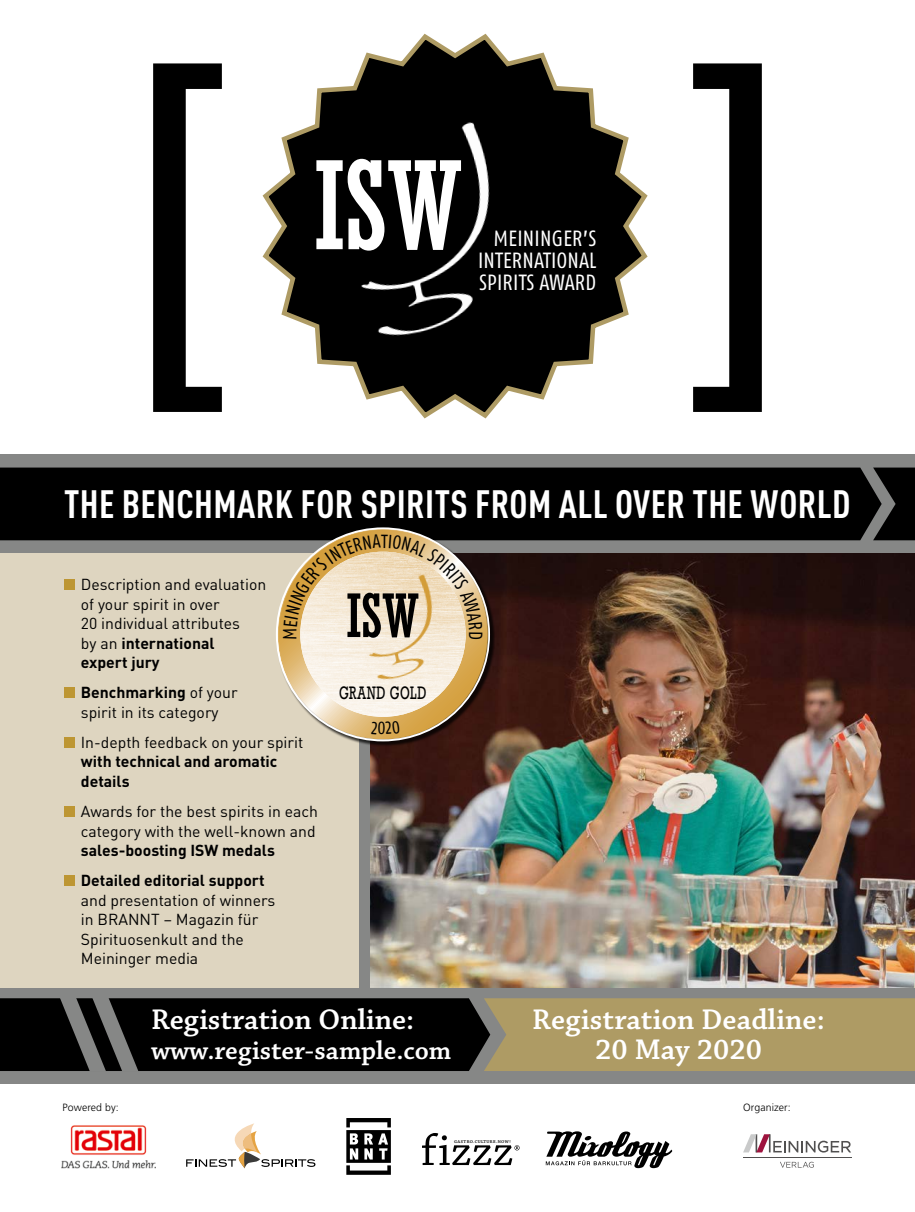
<style>
.page{position:relative;width:915px;height:1212px;background:#fff}
.page>*{position:absolute;margin:0;border:0;box-sizing:border-box;transform-origin:0 0}
.t1{font:condensed 120.75px "Rockwell Std";color:#fff}
.t2{font:condensed 59.25px "Rockwell Std";color:#000}
.t3{font:700 condensed 39px "DINOT";letter-spacing:.01em;color:#fff}
.t4{font:600 30px/30px "Chaparral Pro";letter-spacing:.005em;color:#fff;text-align:center}
.t5{font:600 27px "Chaparral Pro";color:#fff}
.t6{font:condensed 22.05px/22px "Fago OT";letter-spacing:.01em;color:#fff;text-align:justify}
.t7{font:condensed 19.05px "Fago OT";color:#000;scale:.95 1}
.t8{font:condensed 18.6px "Fago OT";color:#000;scale:.95 1}
.t9{font:16.95px "Rockwell";letter-spacing:.04em;color:#000;scale:.67 1}
.t10{font:15.75px/19.5px "DINOT";color:#000}
.t11{font:700 15.75px/19.5px "DINOT";color:#000}
.t12{font:300 10.5px "Frutiger LT Pro";letter-spacing:.01em;color:#000}
.t13{font:600 4.35px "Chaparral Pro";letter-spacing:.08em;color:#000}
.s1{font-weight:700}
</style>
<div class="page">
<div style="left:0;top:455px;width:914px;height:629px;background:#868786"></div>
<div style="left:0;top:467px;width:872px;height:73px;background:#000"></div>
<svg style="left:872px;top:467px;width:42px;height:73px"></svg>
<div style="left:0;top:553px;width:358px;height:434px;background:#ded5c0"></div>
<img style="left:370px;top:553px;width:544px;height:434px">
<svg style="left:262px;top:33px;width:386px;height:386px"></svg>
<svg style="left:153px;top:63px;width:69px;height:349px"></svg>
<svg style="left:693px;top:63px;width:68px;height:349px"></svg>
<img style="left:328px;top:115px;width:182px;height:232px">
<svg style="left:0;top:998px;width:914px;height:73px;background:#564e35"></svg>
<div style="left:276px;top:528px;width:219px;height:218px;background:#000;opacity:.75"></div>
<div style="left:277px;top:529px;width:197px;height:154px;background:#fff;opacity:.65"></div>
<div style="left:282px;top:562px;width:206px;height:177px;background:#000;opacity:.5"></div>
<img style="left:300px;top:552px;width:165px;height:165px;border-radius:83px">
<img style="left:353px;top:639px;width:89px;height:46px">
<svg style="left:743px;top:1134px;width:107px;height:18px"></svg>
<hr style="left:742px;top:1157px;width:108px;height:1px;background:#515050">
<svg style="left:780px;top:1162px;width:33px;height:6px"></svg>
<svg style="left:346px;top:1118px;width:45px;height:57px"></svg>
<img style="left:61px;top:1125px;width:94px;height:44px">
<svg style="left:186px;top:1123px;width:129px;height:45px"></svg>
<svg style="left:545px;top:1131px;width:127px;height:37px"></svg>
<div style="left:64px;top:579px;width:10px;height:11px;background:#bd9633"></div>
<div style="left:64px;top:687px;width:10px;height:11px;background:#bd9633"></div>
<div style="left:64px;top:737px;width:10px;height:11px;background:#bd9633"></div>
<div style="left:64px;top:806px;width:10px;height:11px;background:#bd9633"></div>
<div style="left:64px;top:875px;width:10px;height:11px;background:#bd9633"></div>
<svg style="left:422px;top:1133px;width:97px;height:32px"></svg>
<svg style="left:283px;top:534px;width:199px;height:105px;background:#d9c49f"></svg>
<svg style="left:371px;top:721px;width:6px;height:13px"></svg>
<svg style="left:385px;top:720px;width:15px;height:14px"></svg>
<h1 class="t1" style="left:313px;top:137px;width:150px">ISW</h1>
<h3 class="t6" style="left:478px;top:228px;width:120px;text-indent:15px">MEININGER’S INTERNATIONAL SPIRITS AWARD</h3>
<h3 class="t3" style="left:64px;top:480px;width:787px">THE BENCHMARK FOR SPIRITS FROM ALL OVER THE WORLD</h3>
<p class="t10" style="left:81px;top:574px;width:187px">Description and evaluation of your spirit in over<br>20 individual attributes<br>by an <span class="s1">international<br>expert jury</span></p>
<p class="t10" style="left:81px;top:682px;width:158px"><span class="s1">Benchmarking</span> of your spirit in its category</p>
<p class="t10" style="left:81px;top:732px;width:224px">In-depth feedback on your spirit</p>
<p class="t11" style="left:81px;top:751px;width:198px">with technical and aromatic details</p>
<p class="t10" style="left:81px;top:801px;width:239px">Awards for the best spirits in each category with the well-known and</p>
<p class="t11" style="left:81px;top:835px;width:195px;line-height:30.2px">sales-boosting ISW medals<br>Detailed editorial support</p>
<p class="t10" style="left:81px;top:890px;width:196px">and presentation of winners in BRANNT – Magazin für<br>Spirituosenkult and the<br>Meininger media</p>
<p class="t7" style="left:278px;top:640px;width:14px;rotate:-90deg">M</p>
<h2 class="t2" style="left:346px;top:582px;width:74px">ISW</h2>
<p class="t9" style="left:339px;top:682px;width:132px">GRAND GOLD</p>
<p class="t8" style="left:377px;top:716px;width:10px">0</p>
<h3 class="t4" style="left:151px;top:1005px;width:264px">Registration Online:</h3>
<h3 class="t5" style="left:151px;top:1035px;width:301px">www.register-sample.com</h3>
<h3 class="t4" style="left:532px;top:1006px;width:294px">Registration Deadline:<br>20 May 2020</h3>
<p class="t12" style="left:63px;top:1101px;width:58px">Powered by:</p>
<p class="t12" style="left:742px;top:1101px;width:49px">Organizer:</p>
<p class="t13" style="left:454px;top:1139px;width:58px">GASTRO.CULTURE.NOW!</p>
</div>
